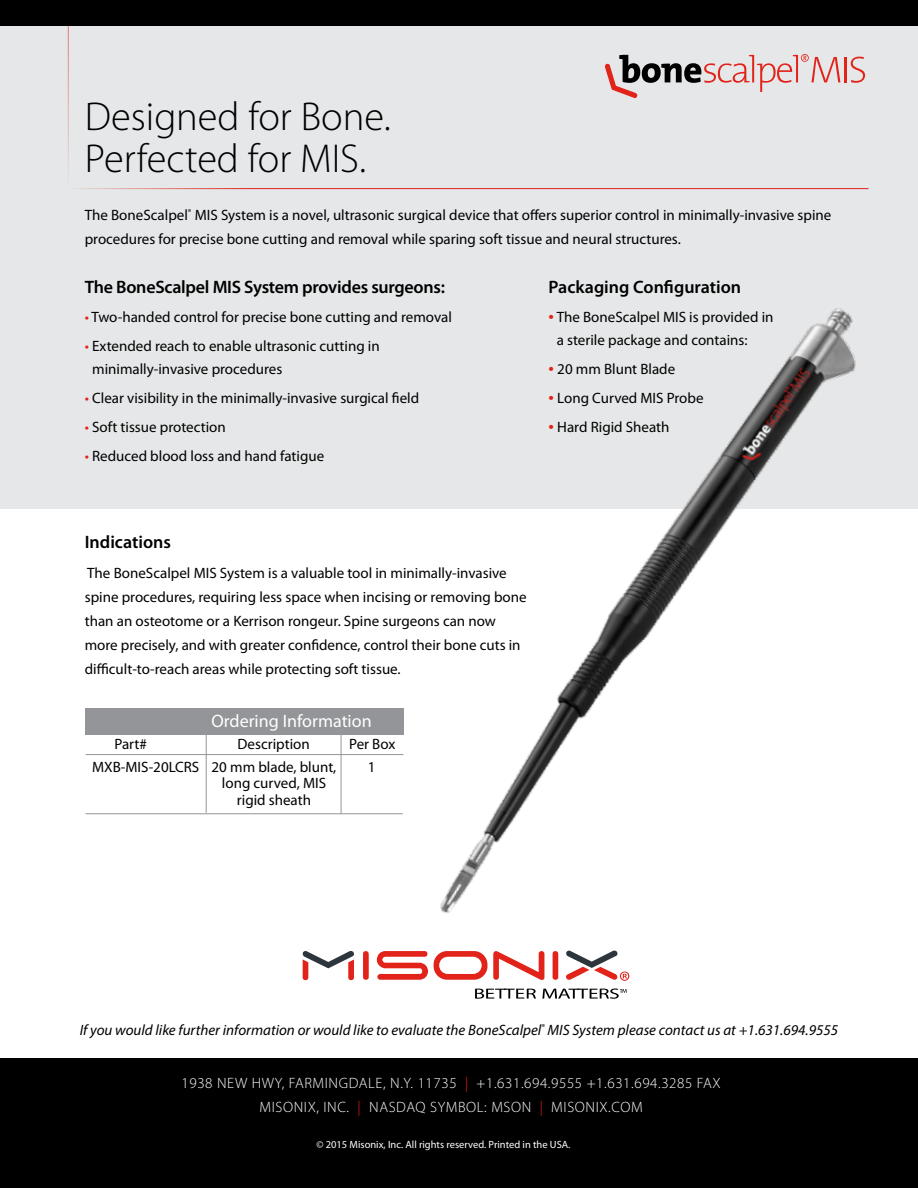
<style>
.page{position:relative;width:918px;height:1188px;background:#fff}
.page>*{position:absolute;margin:0;border:0;box-sizing:border-box;transform-origin:0 0}
.t1{font:300 40.5px/42px "Myriad Pro";color:#000}
.t2{font:600 18px "Myriad Pro";letter-spacing:-.015em;color:#000}
.t3{font:18px "Myriad Pro";color:#fff}
.t4{font:15px/24px "Myriad Pro";color:#000}
.t5{font:italic 15px "Myriad Pro";color:#000}
.t6{font:300 15px/24px "Myriad Pro";letter-spacing:.04em;color:#fff;text-align:center}
.t7{font:10.5px "Myriad Pro";color:#fff}
.s1{color:#e2231a}
.s2{font-size:19.5px;color:#e2231a}
</style>
<div class="page">
<div style="left:0;top:11px;width:918px;height:498px;background:#e6e7e8"></div>
<img style="left:248px;top:308px;width:608px;height:606px">
<svg style="left:68px;top:25px;width:801px;height:164px"></svg>
<div style="left:0;top:1059px;width:918px;height:129px;background:#000"></div>
<svg style="left:363px;top:951px;width:6px;height:29px"></svg>
<svg style="left:377px;top:951px;width:51px;height:29px"></svg>
<svg style="left:434px;top:951px;width:53px;height:29px"></svg>
<svg style="left:493px;top:951px;width:51px;height:29px"></svg>
<svg style="left:553px;top:951px;width:5px;height:29px"></svg>
<svg style="left:303px;top:951px;width:51px;height:29px"></svg>
<svg style="left:566px;top:951px;width:63px;height:30px"></svg>
<svg style="left:475px;top:989px;width:61px;height:10px"></svg>
<svg style="left:542px;top:989px;width:85px;height:10px"></svg>
<svg style="left:605px;top:54px;width:235px;height:44px"></svg>
<hr style="left:844px;top:57px;width:2px;height:25px;background:#e2231a">
<svg style="left:851px;top:57px;width:14px;height:26px"></svg>
<div style="left:0;top:0;width:918px;height:25px;background:#000"></div>
<div style="left:85px;top:709px;width:319px;height:26px;background:#939598"></div>
<hr style="left:86px;top:754px;width:317px;height:1px;background:#939598">
<hr style="left:86px;top:813px;width:317px;height:1px;background:#939598">
<hr style="left:206px;top:734px;width:1px;height:79px;background:#939598">
<hr style="left:341px;top:734px;width:1px;height:80px;background:#939598">
<h1 class="t1" style="left:85px;top:96px;width:307px">Designed for Bone.<br>Perfected for MIS.</h1>
<p class="t4" style="left:85px;top:202px;width:748px">The BoneScalpel<sup>®</sup> MIS System is a novel, ultrasonic surgical device that offers superior control in minimally-invasive spine procedures for precise bone cutting and removal while sparing soft tissue and neural structures.</p>
<p class="t2" style="left:85px;top:277px;width:362px">The BoneScalpel MIS System provides surgeons:</p>
<p class="t4" style="left:85px;top:305px;width:369px"><span class="s1">•</span> Two-handed control for precise bone cutting and removal</p>
<p class="t4" style="left:92px;top:335px;width:289px;line-height:22.5px;text-indent:-7px"><span class="s1">•</span> Extended reach to enable ultrasonic cutting in minimally-invasive procedures</p>
<p class="t4" style="left:85px;top:386px;width:336px"><span class="s1">•</span> Clear visibility in the minimally-invasive surgical field</p>
<p class="t4" style="left:85px;top:415px;width:142px"><span class="s1">•</span> Soft tissue protection</p>
<p class="t4" style="left:85px;top:444px;width:241px"><span class="s1">•</span> Reduced blood loss and hand fatigue</p>
<p class="t2" style="left:549px;top:277px;width:194px">Packaging Configuration</p>
<p class="t4" style="left:557px;top:306px;width:218px;line-height:22.5px;text-indent:-8px"><span class="s2">•</span> The BoneScalpel MIS is provided in a sterile package and contains:</p>
<p class="t4" style="left:549px;top:357px;width:128px"><span class="s2">•</span> 20 mm Blunt Blade</p>
<p class="t4" style="left:549px;top:386px;width:156px"><span class="s2">•</span> Long Curved MIS Probe</p>
<p class="t4" style="left:549px;top:415px;width:122px"><span class="s2">•</span> Hard Rigid Sheath</p>
<p class="t2" style="left:85px;top:532px;width:88px">Indications</p>
<p class="t4" style="left:85px;top:561px;width:443px">The BoneScalpel MIS System is a valuable tool in minimally-invasive spine procedures, requiring less space when incising or removing bone than an osteotome or a Kerrison rongeur. Spine surgeons can now more precisely, and with greater confidence, control their bone cuts in difficult-to-reach areas while protecting soft tissue.</p>
<p class="t3" style="left:211px;top:710px;width:162px">Ordering Information</p>
<p class="t4" style="left:212px;top:754px;width:126px">20 mm blade, blunt,</p>
<p class="t4" style="left:368px;top:754px;width:9px">1</p>
<p class="t4" style="left:222px;top:775px;width:106px;line-height:16.5px;text-align:center">long curved, MIS rigid sheath</p>
<p class="t4" style="left:114px;top:731px;width:34px">Part#</p>
<p class="t4" style="left:238px;top:731px;width:74px">Description</p>
<p class="t4" style="left:349px;top:732px;width:48px">Per Box</p>
<p class="t4" style="left:92px;top:754px;width:109px">MXB-MIS-20LCRS</p>
<p class="t5" style="left:80px;top:1020px;width:760px">If you would like further information or would like to evaluate the BoneScalpel<sup>®</sup> MIS System please contact us at +1.631.694.9555</p>
<p class="t6" style="left:182px;top:1072px;width:541px">1938 NEW HWY, FARMINGDALE, N.Y. 11735 <span class="s1">|</span> +1.631.694.9555 +1.631.694.3285 FAX<br>MISONIX, INC. <span class="s1">|</span> NASDAQ SYMBOL: MSON <span class="s1">|</span> MISONIX.COM</p>
<p class="t7" style="left:316px;top:1138px;width:256px">© 2015 Misonix, Inc. All rights reserved. Printed in the USA.</p>
</div>
